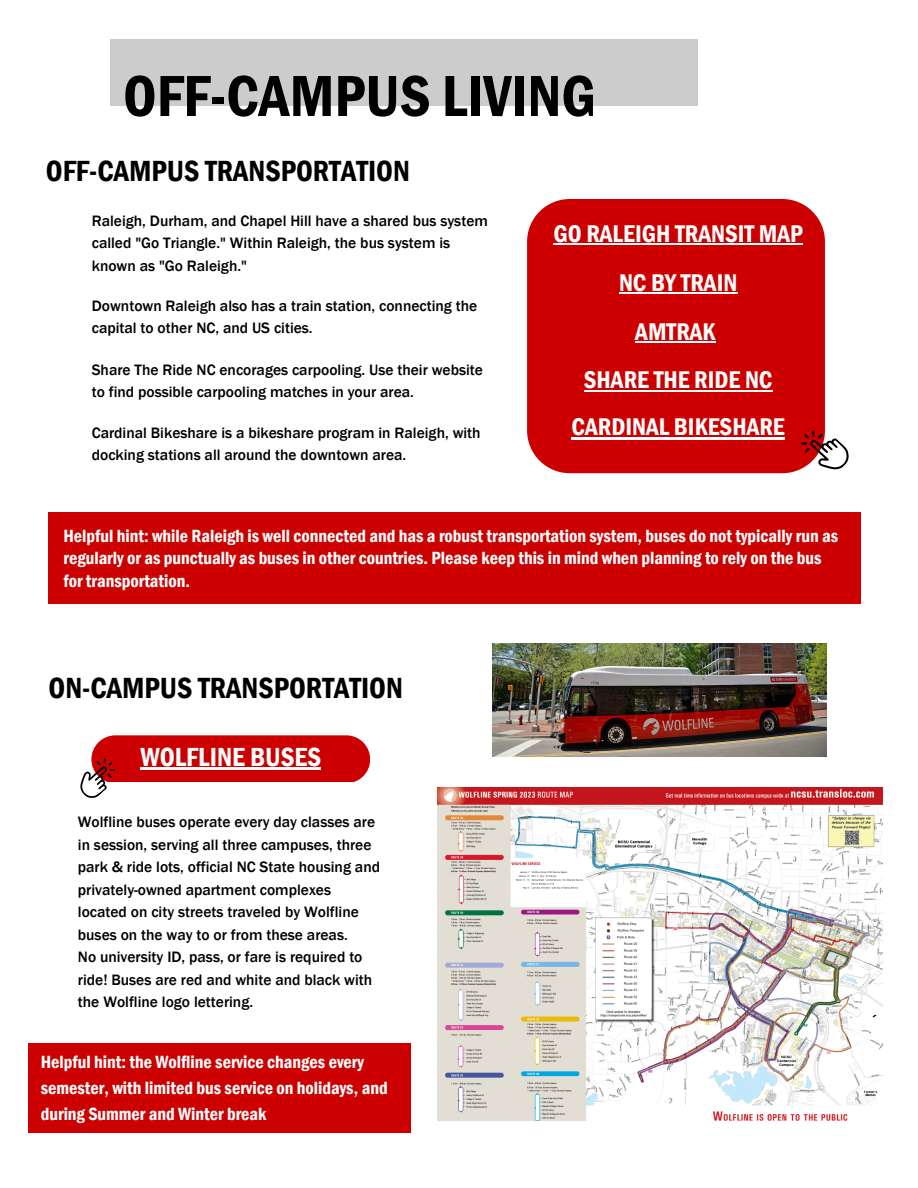
<style>
.page{position:relative;width:918px;height:1188px;background:#fff}
.page>*{position:absolute;margin:0;border:0;box-sizing:border-box;transform-origin:0 0}
.t1{font:600 condensed 60px "Franklin Gothic";color:#000}
.t2{font:600 condensed 30px "Franklin Gothic";color:#000}
.t3{font:600 condensed 27px "Franklin Gothic";color:#fff}
.t4{font:600 condensed 24.9px/49.1px "Franklin Gothic";color:#fff;text-align:center}
.t5{font:600 condensed 18.15px/22.5px "Franklin Gothic";color:#fff}
.t6{font:500 15.45px/22.5px "Franklin Gothic";color:#000}
</style>
<div class="page">
<div style="left:110px;top:39px;width:587px;height:66px;background:#ccc"></div>
<img style="left:438px;top:787px;width:444px;height:333px">
<div style="left:527px;top:199px;width:298px;height:274px;background:#c00;border-radius:43px"></div>
<img style="left:493px;top:644px;width:334px;height:112px">
<hr style="left:553px;top:244px;width:250px;height:1px;background:#fff">
<hr style="left:619px;top:293px;width:118px;height:1px;background:#fff">
<hr style="left:635px;top:342px;width:81px;height:1px;background:#fff">
<div style="left:49px;top:513px;width:812px;height:91px;background:#c00"></div>
<hr style="left:584px;top:390px;width:189px;height:2px;background:#fff">
<div style="left:28px;top:1043px;width:383px;height:90px;background:#c00"></div>
<svg style="left:801px;top:430px;width:48px;height:40px"></svg>
<svg style="left:80px;top:735px;width:290px;height:63px"></svg>
<hr style="left:572px;top:438px;width:213px;height:2px;background:#fff">
<h1 class="t1" style="left:123px;top:61px;width:474px">OFF-CAMPUS LIVING</h1>
<h2 class="t2" style="left:46px;top:153px;width:366px">OFF-CAMPUS TRANSPORTATION</h2>
<p class="t6" style="left:92px;top:209px;width:398px">Raleigh, Durham, and Chapel Hill have a shared bus system called "Go Triangle." Within Raleigh, the bus system is known as "Go Raleigh."</p>
<p class="t6" style="left:92px;top:294px;width:387px">Downtown Raleigh also has a train station, connecting the capital to other NC, and US cities.</p>
<p class="t6" style="left:92px;top:358px;width:393px">Share The Ride NC encorages carpooling. Use their website to find possible carpooling matches in your area.</p>
<p class="t6" style="left:92px;top:421px;width:390px">Cardinal Bikeshare is a bikeshare program in Raleigh, with docking stations all around the downtown area.</p>
<h3 class="t4" style="left:553px;top:208px;width:251px">GO RALEIGH TRANSIT MAP</h3>
<h3 class="t4" style="left:619px;top:257px;width:120px">NC BY TRAIN<br>AMTRAK</h3>
<h3 class="t4" style="left:584px;top:355px;width:190px">SHARE THE RIDE NC</h3>
<h3 class="t4" style="left:572px;top:402px;width:215px">CARDINAL BIKESHARE</h3>
<p class="t5" style="left:63px;top:524px;width:776px">Helpful hint: while Raleigh is well connected and has a robust transportation system, buses do not typically run as regularly or as punctually as buses in other countries. Please keep this in mind when planning to rely on the bus for transportation.</p>
<h2 class="t2" style="left:49px;top:670px;width:356px">ON-CAMPUS TRANSPORTATION</h2>
<h3 class="t3" style="left:140px;top:741px;width:182px">WOLFLINE BUSES</h3>
<p class="t6" style="left:78px;top:811px;width:304px">Wolfline buses operate every day classes are in session, serving all three campuses, three park &amp; ride lots, official NC State housing and privately-owned apartment complexes located on city streets traveled by Wolfline buses on the way to or from these areas.<br>No university ID, pass, or fare is required to ride! Buses are red and white and black with the Wolfline logo lettering.</p>
<p class="t5" style="left:41px;top:1049px;width:348px;line-height:25.8px">Helpful hint: the Wolfline service changes every semester, with limited bus service on holidays, and during Summer and Winter break</p>
</div>
